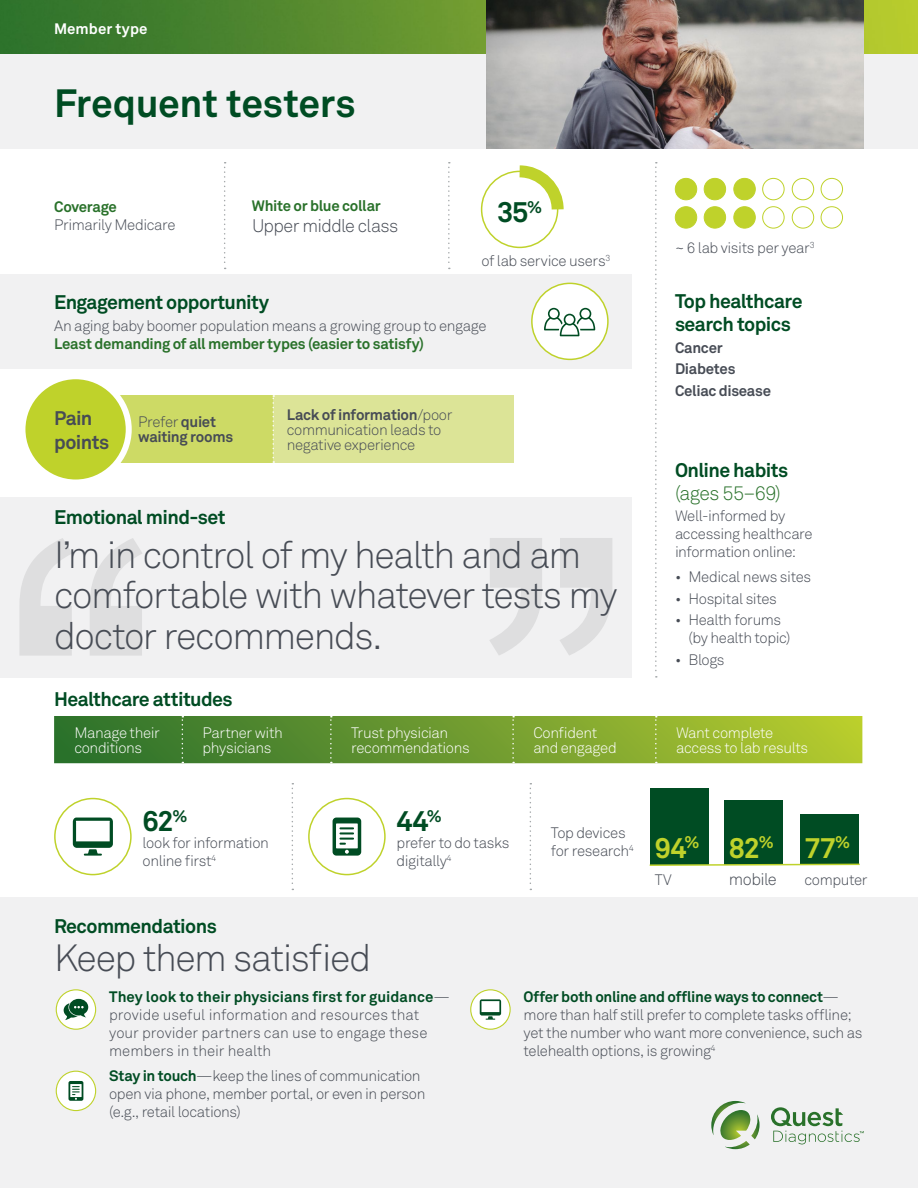
<style>
.page{position:relative;width:918px;height:1188px;background:#fff}
.page>*{position:absolute;margin:0;border:0;box-sizing:border-box;transform-origin:0 0}
.t1{font:700 39px "Akkurat Pro";letter-spacing:-.01em;color:#004c23}
.t2{font:300 37.5px/40.5px "Akkurat Pro";letter-spacing:-.04em;color:#474c55}
.t3{font:700 28.5px "Akkurat Pro";color:#004c23}
.t4{font:700 28.5px "Akkurat Pro";color:#bfd22b}
.t5{font:700 19.5px/23.4px "Akkurat Pro";letter-spacing:-.03em;color:#004c23}
.t6{font:300 19.5px "Akkurat Pro";letter-spacing:-.035em;color:#29712a}
.t7{font:700 19.5px/23.4px "Akkurat Pro";letter-spacing:-.03em;color:#474c55}
.t8{font:300 18px "Akkurat Pro";letter-spacing:-.035em;color:#474c55}
.t9{font:300 16.5px "Akkurat Pro";letter-spacing:-.035em;color:#474c55}
.t10{font:300 15px/18px "Akkurat Pro";letter-spacing:-.025em;color:#474c55}
.t11{font:300 15px/18px "Akkurat Pro";color:#474c55}
.t12{font:300 15px/15px "Akkurat Pro";letter-spacing:-.025em;color:#fff}
.t13{font:700 15px "Akkurat Pro";letter-spacing:-.02em;color:#29712a}
.t14{font:700 15px/21.5px "Akkurat Pro";letter-spacing:-.02em;color:#474c55}
.t15{font:700 15px "Akkurat Pro";letter-spacing:.005em;color:#fff}
.s1{font-weight:300}
.s2{font-weight:700}
.s3{font-weight:700;color:#004c23}
</style>
<div class="page">
<img style="left:0;top:0;width:918px;height:54px">
<div style="left:0;top:497px;width:632px;height:181px;background:#f1f1f2"></div>
<div style="left:111px;top:395px;width:162px;height:68px;background:#cdda65"></div>
<div style="left:273px;top:395px;width:241px;height:68px;background:#dce497"></div>
<svg style="left:272px;top:395px;width:2px;height:68px"></svg>
<div style="left:0;top:274px;width:632px;height:95px;background:#f1f1f2"></div>
<div style="left:0;top:898px;width:918px;height:290px;background:#f1f1f2"></div>
<div style="left:0;top:54px;width:918px;height:94px;background:#f1f1f2"></div>
<svg style="left:224px;top:162px;width:2px;height:107px"></svg>
<svg style="left:292px;top:783px;width:1px;height:107px"></svg>
<svg style="left:530px;top:783px;width:1px;height:107px"></svg>
<svg style="left:448px;top:162px;width:2px;height:107px"></svg>
<div style="left:675px;top:178px;width:22px;height:22px;background:#bfd22b;border-radius:50%"></div>
<div style="left:675px;top:178px;width:22px;height:22px;border:1px solid #bfd22b;border-radius:50%"></div>
<div style="left:704px;top:178px;width:22px;height:22px;background:#bfd22b;border-radius:50%"></div>
<div style="left:704px;top:178px;width:22px;height:22px;border:1px solid #bfd22b;border-radius:50%"></div>
<div style="left:762px;top:178px;width:22px;height:22px;border:1px solid #bfd22b;border-radius:50%"></div>
<svg style="left:792px;top:178px;width:51px;height:22px"></svg>
<div style="left:675px;top:207px;width:22px;height:21px;background:#bfd22b;border-radius:50%"></div>
<div style="left:675px;top:206px;width:22px;height:22px;border:1px solid #bfd22b;border-radius:50%"></div>
<div style="left:704px;top:207px;width:22px;height:21px;background:#bfd22b;border-radius:50%"></div>
<div style="left:704px;top:206px;width:22px;height:22px;border:1px solid #bfd22b;border-radius:50%"></div>
<div style="left:762px;top:206px;width:22px;height:22px;border:1px solid #bfd22b;border-radius:50%"></div>
<svg style="left:792px;top:206px;width:51px;height:23px"></svg>
<div style="left:734px;top:178px;width:21px;height:22px;background:#bfd22b;border-radius:50%"></div>
<div style="left:734px;top:178px;width:22px;height:22px;border:1px solid #bfd22b;border-radius:50%"></div>
<div style="left:734px;top:207px;width:21px;height:21px;background:#bfd22b;border-radius:50%"></div>
<div style="left:734px;top:206px;width:22px;height:22px;border:1px solid #bfd22b;border-radius:50%"></div>
<div style="left:532px;top:283px;width:76px;height:76px;background:#fff;border-radius:50%"></div>
<div style="left:531px;top:283px;width:78px;height:77px;border:2px solid #bfd22b;border-radius:50%"></div>
<svg style="left:544px;top:308px;width:51px;height:28px"></svg>
<div style="left:481px;top:171px;width:77px;height:77px;border:2px solid #bfd22b;border-radius:50%"></div>
<svg style="left:508px;top:165px;width:56px;height:56px"></svg>
<div style="left:22px;top:376px;width:107px;height:107px;background:#bfd22b;border-radius:50%"></div>
<div style="left:19px;top:373px;width:113px;height:113px;border:6px solid #fff;border-radius:50%"></div>
<div style="left:650px;top:788px;width:59px;height:77px;background:#004c23"></div>
<div style="left:724px;top:801px;width:59px;height:64px;background:#004c23"></div>
<div style="left:800px;top:814px;width:59px;height:51px;background:#004c23"></div>
<svg style="left:649px;top:863px;width:211px;height:3px"></svg>
<svg style="left:19px;top:538px;width:123px;height:118px"></svg>
<svg style="left:490px;top:538px;width:122px;height:117px"></svg>
<svg style="left:54px;top:716px;width:808px;height:47px;background:#6f9c2f"></svg>
<div style="left:54px;top:798px;width:78px;height:77px;border:2px solid #bfd22b;border-radius:50%"></div>
<div style="left:308px;top:798px;width:78px;height:77px;border:2px solid #bfd22b;border-radius:50%"></div>
<div style="left:56px;top:990px;width:40px;height:39px;background:#fff;border-radius:50%"></div>
<div style="left:56px;top:989px;width:40px;height:41px;border:1px solid #bfd22b;border-radius:50%"></div>
<svg style="left:64px;top:999px;width:24px;height:21px"></svg>
<svg style="left:655px;top:162px;width:2px;height:516px"></svg>
<div style="left:471px;top:990px;width:39px;height:39px;background:#fff;border-radius:50%"></div>
<div style="left:470px;top:989px;width:41px;height:41px;border:1px solid #bfd22b;border-radius:50%"></div>
<svg style="left:480px;top:999px;width:21px;height:21px"></svg>
<div style="left:56px;top:1071px;width:40px;height:40px;background:#fff;border-radius:50%"></div>
<div style="left:56px;top:1071px;width:40px;height:40px;border:1px solid #bfd22b;border-radius:50%"></div>
<svg style="left:68px;top:1081px;width:15px;height:20px"></svg>
<svg style="left:333px;top:818px;width:28px;height:38px"></svg>
<svg style="left:73px;top:818px;width:40px;height:38px"></svg>
<img style="left:486px;top:0;width:378px;height:148px">
<svg style="left:771px;top:1107px;width:93px;height:37px"></svg>
<svg style="left:711px;top:1101px;width:49px;height:48px"></svg>
<p class="t15" style="left:54px;top:20px;width:95px">Member type</p>
<h1 class="t1" style="left:54px;top:79px;width:303px">Frequent testers</h1>
<p class="t13" style="left:54px;top:198px;width:64px">Coverage</p>
<p class="t10" style="left:54px;top:216px;width:123px">Primarily Medicare</p>
<p class="t13" style="left:252px;top:196px;width:130px">White or blue collar</p>
<p class="t8" style="left:252px;top:215px;width:148px">Upper middle class</p>
<h3 class="t3" style="left:497px;top:195px;width:47px">35<sup>%</sup></h3>
<p class="t10" style="left:481px;top:252px;width:131px">of lab service users<sup>3</sup></p>
<h3 class="t5" style="left:54px;top:290px;width:217px">Engagement opportunity</h3>
<p class="t10" style="left:54px;top:317px;width:434px">An aging baby boomer population means a growing group to engage</p>
<p class="t13" style="left:54px;top:334px;width:371px">Least demanding of all member types (easier to satisfy)</p>
<h3 class="t7" style="left:54px;top:407px;width:57px">Pain points</h3>
<p class="t14" style="left:138px;top:414px;width:97px;line-height:15px"><span class="s1">Prefer</span> quiet waiting rooms</p>
<p class="t10" style="left:287px;top:407px;width:167px;line-height:15px"><span class="s2">Lack of information</span>/poor communication leads to negative experience</p>
<h3 class="t5" style="left:54px;top:505px;width:173px">Emotional mind-set</h3>
<h2 class="t2" style="left:54px;top:535px;width:565px">I’m in control of my health and am comfortable with whatever tests my doctor recommends.</h2>
<p class="t10" style="left:675px;top:239px;width:141px">~ 6 lab visits per year<sup>3</sup></p>
<h3 class="t5" style="left:675px;top:289px;width:129px">Top healthcare search topics</h3>
<p class="t14" style="left:675px;top:337px;width:98px">Cancer<br>Diabetes<br>Celiac disease</p>
<h3 class="t5" style="left:675px;top:458px;width:115px">Online habits</h3>
<h3 class="t6" style="left:675px;top:482px;width:107px">(ages 55–69)</h3>
<p class="t10" style="left:675px;top:507px;width:139px">Well-informed by accessing healthcare information online:</p>
<p class="t10" style="left:675px;top:568px;width:138px">• Medical news sites</p>
<p class="t10" style="left:675px;top:590px;width:103px">• Hospital sites</p>
<p class="t10" style="left:688px;top:611px;width:104px;text-indent:-14px">• Health forums (by health topic)</p>
<p class="t10" style="left:675px;top:651px;width:51px">• Blogs</p>
<h3 class="t5" style="left:54px;top:688px;width:180px">Healthcare attitudes</h3>
<p class="t12" style="left:74px;top:725px;width:87px">Manage their conditions</p>
<p class="t12" style="left:203px;top:725px;width:82px">Partner with physicians</p>
<p class="t12" style="left:351px;top:725px;width:120px">Trust physician recommendations</p>
<p class="t12" style="left:533px;top:725px;width:85px">Confident and engaged</p>
<p class="t12" style="left:676px;top:725px;width:134px">Want complete access to lab results</p>
<h3 class="t3" style="left:143px;top:804px;width:46px">62<sup>%</sup></h3>
<p class="t10" style="left:143px;top:833px;width:128px">look for information online first<sup>4</sup></p>
<h3 class="t3" style="left:397px;top:804px;width:47px">44<sup>%</sup></h3>
<p class="t10" style="left:397px;top:833px;width:114px">prefer to do tasks digitally<sup>4</sup></p>
<h3 class="t5" style="left:54px;top:915px;width:164px">Recommendations</h3>
<h2 class="t2" style="left:54px;top:937px;width:319px">Keep them satisfied</h2>
<p class="t11" style="left:109px;top:988px;width:342px"><span class="s3">They look to their physicians first for guidance</span>— provide useful information and resources that your provider partners can use to engage these members in their health</p>
<p class="t10" style="left:109px;top:1067px;width:318px"><span class="s3">Stay in touch</span>—keep the lines of communication open via phone, member portal, or even in person (e.g., retail locations)</p>
<p class="t10" style="left:551px;top:824px;width:85px">Top devices for research<sup>4</sup></p>
<h3 class="t4" style="left:655px;top:830px;width:46px">94<sup>%</sup></h3>
<p class="t10" style="left:655px;top:871px;width:19px">TV</p>
<h3 class="t4" style="left:729px;top:830px;width:46px">82<sup>%</sup></h3>
<p class="t9" style="left:729px;top:870px;width:49px">mobile</p>
<h3 class="t4" style="left:804px;top:830px;width:47px">77<sup>%</sup></h3>
<p class="t10" style="left:804px;top:871px;width:65px">computer</p>
<p class="t10" style="left:524px;top:988px;width:340px"><span class="s3">Offer both online and offline ways to connect</span>— more than half still prefer to complete tasks offline; yet the number who want more convenience, such as telehealth options, is growing<sup>4</sup></p>
</div>
